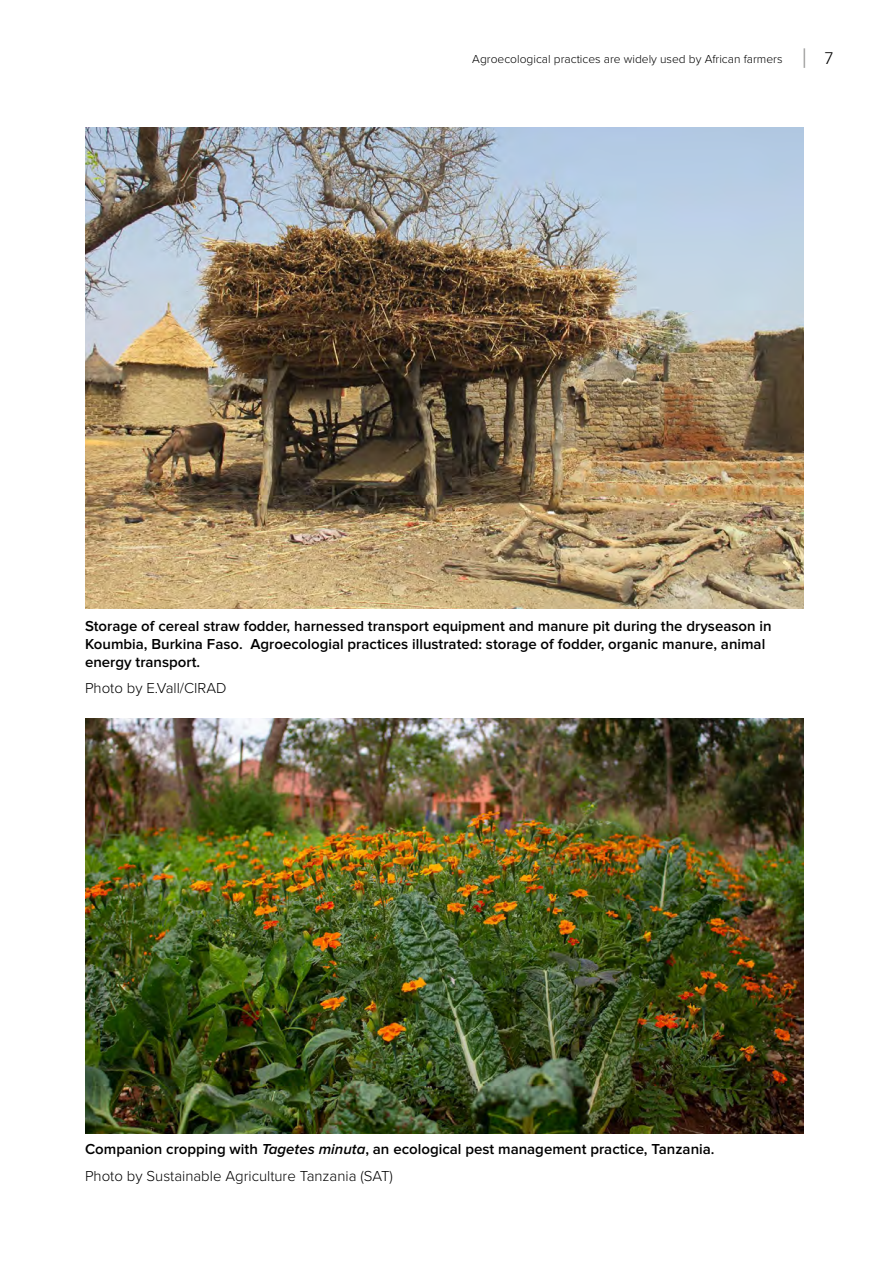
<style>
.page{position:relative;width:893px;height:1263px;background:#fff}
.page>*{position:absolute;margin:0;border:0;box-sizing:border-box;transform-origin:0 0}
.t1{font:600 15px/18px "Proxima Nova";color:#000}
.t2{font:300 15px "Proxima Nova";color:#000}
.t3{font:300 12px "Proxima Nova";color:#000}
.s1{font-family:"Myriad Pro";font-weight:400;font-size:19.5px;color:#9d9d9c}
.s2{font-family:"Vectora LT Std";font-size:16.5px}
.s3{font-style:italic}
.s4{font-weight:300}
</style>
<div class="page">
<img style="left:85px;top:719px;width:719px;height:415px">
<img style="left:85px;top:128px;width:719px;height:481px">
<p class="t3" style="left:472px;top:50px;width:363px">Agroecological practices are widely used by African farmers <span class="s1">|</span> <span class="s2">7</span></p>
<p class="t1" style="left:85px;top:617px;width:688px">Storage of cereal straw fodder, harnessed transport equipment and manure pit during the dryseason in<br>Koumbia, Burkina Faso. Agroecologial practices illustrated: storage of fodder, organic manure, animal energy transport.</p>
<p class="t2" style="left:85px;top:677px;width:143px">Photo by E.Vall/CIRAD</p>
<p class="t1" style="left:85px;top:1136px;width:631px;line-height:26.5px">Companion cropping with <span class="s3">Tagetes minuta</span>, an ecological pest management practice, Tanzania.<br><span class="s4">Photo by Sustainable Agriculture Tanzania (SAT)</span></p>
</div>
